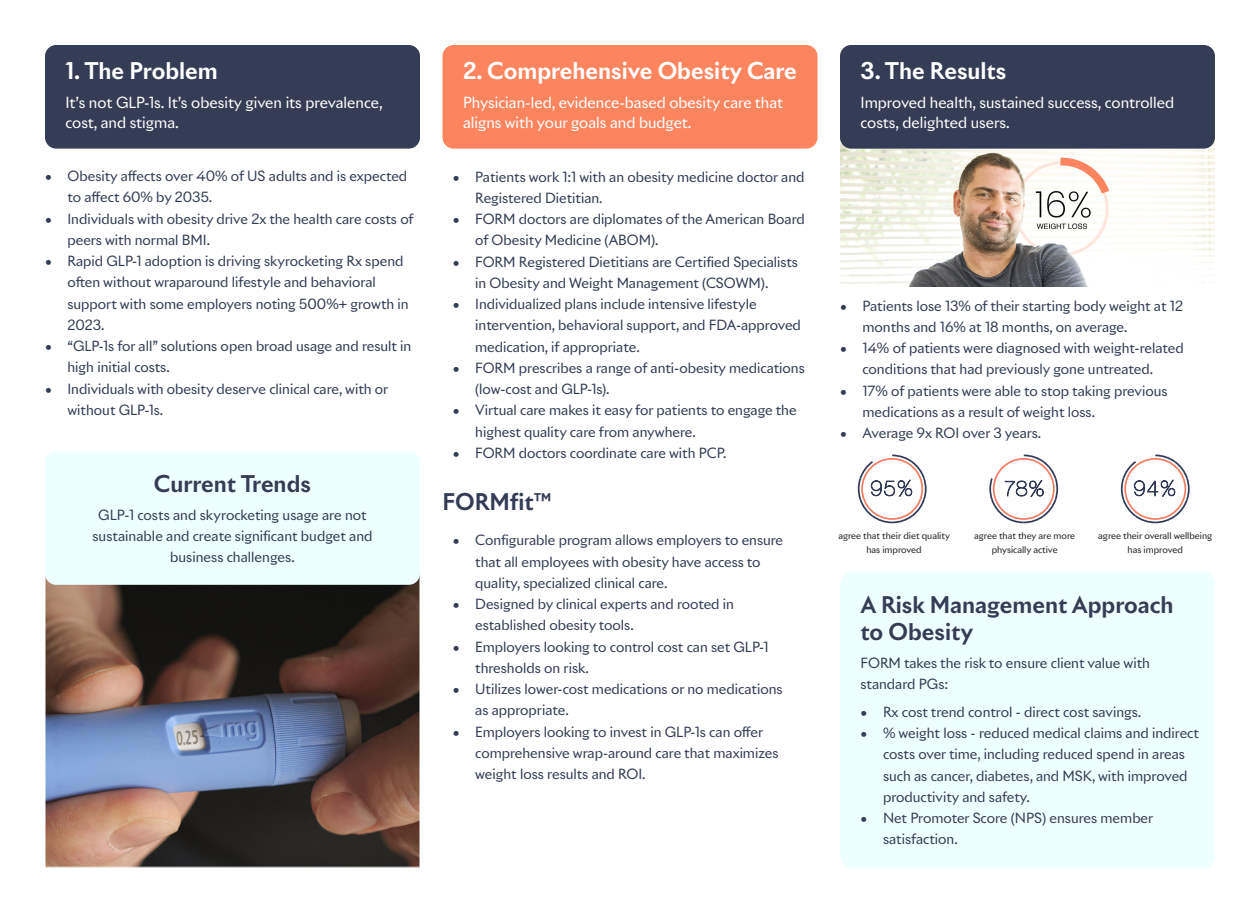
<style>
.page{position:relative;width:1260px;height:900px;background:#fff}
.page>*{position:absolute;margin:0;border:0;box-sizing:border-box;transform-origin:0 0}
.t1{font:700 22.5px/27px "Riviera Nights";color:#343d55}
.t2{font:700 22.5px "Riviera Nights";color:#fff}
.t3{font:15px/20px "Riviera Nights";color:#fff}
.t4{font:13.75px/21.2px "Riviera Nights";color:#313c54}
.t5{font:13.75px/21.2px "Riviera Nights";color:#343d55}
.t6{font:9px/14.1px "Riviera Nights";color:#231f20;text-align:center}
</style>
<div class="page">
<img style="left:47px;top:581px;width:371px;height:285px">
<img style="left:840px;top:141px;width:375px;height:146px">
<div style="left:45px;top:45px;width:375px;height:104px;background:#343d55;border-radius:11px"></div>
<div style="left:45px;top:452px;width:375px;height:133px;background:#eff;border-radius:11px"></div>
<div style="left:840px;top:572px;width:375px;height:296px;background:#eff;border-radius:11px"></div>
<div style="left:442px;top:45px;width:376px;height:104px;background:#fc855f;border-radius:11px"></div>
<div style="left:840px;top:45px;width:375px;height:104px;background:#343d55;border-radius:11px"></div>
<svg style="left:858px;top:454px;width:69px;height:69px"></svg>
<svg style="left:989px;top:455px;width:69px;height:68px"></svg>
<svg style="left:1121px;top:454px;width:69px;height:69px"></svg>
<p class="t2" style="left:66px;top:56px;width:154px">1. The Problem</p>
<p class="t2" style="left:463px;top:56px;width:335px">2. Comprehensive Obesity Care</p>
<p class="t2" style="left:861px;top:56px;width:147px">3. The Results</p>
<p class="t3" style="left:66px;top:92px;width:319px">It’s not GLP-1s. It’s obesity given its prevalence, cost, and stigma.</p>
<p class="t3" style="left:861px;top:92px;width:315px">Improved health, sustained success, controlled costs, delighted users.</p>
<p class="t3" style="left:463px;top:92px;width:322px">Physician-led, evidence-based obesity care that aligns with your goals and budget.</p>
<p class="t4" style="left:68px;top:165px;width:341px;text-indent:-22px">• Obesity affects over 40% of US adults and is expected to affect 60% by 2035.</p>
<p class="t4" style="left:68px;top:208px;width:348px;text-indent:-22px">• Individuals with obesity drive 2x the health care costs of peers with normal BMI.</p>
<p class="t4" style="left:68px;top:250px;width:343px;text-indent:-22px">• Rapid GLP-1 adoption is driving skyrocketing Rx spend often without wraparound lifestyle and behavioral support with some employers noting 500%+ growth in 2023.</p>
<p class="t4" style="left:68px;top:335px;width:345px;text-indent:-22px">• “GLP-1s for all” solutions open broad usage and result in high initial costs.</p>
<p class="t4" style="left:68px;top:378px;width:322px;text-indent:-22px">• Individuals with obesity deserve clinical care, with or without GLP-1s.</p>
<p class="t1" style="left:154px;top:470px;width:159px">Current Trends</p>
<p class="t4" style="left:92px;top:504px;width:282px;text-align:center">GLP-1 costs and skyrocketing usage are not sustainable and create significant budget and business challenges.</p>
<p class="t4" style="left:475px;top:166px;width:331px;text-indent:-22px">• Patients work 1:1 with an obesity medicine doctor and<br>Registered Dietitian.</p>
<p class="t4" style="left:475px;top:208px;width:331px;text-indent:-22px">• FORM doctors are diplomates of the American Board of Obesity Medicine (ABOM).</p>
<p class="t4" style="left:453px;top:251px;width:347px;text-align:center">• FORM Registered Dietitians are Certified Specialists in Obesity and Weight Management (CSOWM).</p>
<p class="t4" style="left:475px;top:293px;width:327px;text-indent:-22px">• Individualized plans include intensive lifestyle intervention, behavioral support, and FDA-approved medication, if appropriate.</p>
<p class="t4" style="left:475px;top:357px;width:331px;text-indent:-22px">• FORM prescribes a range of anti-obesity medications (low-cost and GLP-1s).</p>
<p class="t4" style="left:475px;top:399px;width:323px;text-indent:-22px">• Virtual care makes it easy for patients to engage the highest quality care from anywhere.</p>
<p class="t4" style="left:453px;top:442px;width:275px">• FORM doctors coordinate care with PCP.</p>
<p class="t1" style="left:443px;top:488px;width:111px">FORMfit™</p>
<p class="t4" style="left:475px;top:530px;width:310px;text-indent:-22px">• Configurable program allows employers to ensure that all employees with obesity have access to quality, specialized clinical care.</p>
<p class="t4" style="left:475px;top:593px;width:260px;text-indent:-22px">• Designed by clinical experts and rooted in established obesity tools.</p>
<p class="t4" style="left:475px;top:636px;width:295px;text-indent:-22px">• Employers looking to control cost can set GLP-1 thresholds on risk.</p>
<p class="t4" style="left:475px;top:678px;width:309px;text-indent:-22px">• Utilizes lower-cost medications or no medications as appropriate.</p>
<p class="t4" style="left:475px;top:721px;width:305px;text-indent:-22px">• Employers looking to invest in GLP-1s can offer comprehensive wrap-around care that maximizes weight loss results and ROI.</p>
<p class="t4" style="left:862px;top:295px;width:322px;text-indent:-22px">• Patients lose 13% of their starting body weight at 12 months and 16% at 18 months, on average.</p>
<p class="t4" style="left:840px;top:337px;width:345px;text-align:center">• 14% of patients were diagnosed with weight-related conditions that had previously gone untreated.</p>
<p class="t4" style="left:862px;top:380px;width:307px;text-indent:-22px">• 17% of patients were able to stop taking previous medications as a result of weight loss.</p>
<p class="t4" style="left:840px;top:422px;width:203px">• Average 9x ROI over 3 years.</p>
<p class="t6" style="left:838px;top:529px;width:113px">agree that their diet quality has improved</p>
<p class="t6" style="left:974px;top:529px;width:102px">agree that they are more physically active</p>
<p class="t6" style="left:1098px;top:529px;width:116px">agree their overall wellbeing has improved</p>
<p class="t1" style="left:861px;top:591px;width:315px">A Risk Management Approach to Obesity</p>
<p class="t4" style="left:861px;top:652px;width:291px">FORM takes the risk to ensure client value with standard PGs:</p>
<p class="t5" style="left:861px;top:701px;width:282px">• Rx cost trend control - direct cost savings.</p>
<p class="t5" style="left:883px;top:722px;width:317px;text-indent:-22px">• % weight loss - reduced medical claims and indirect costs over time, including reduced spend in areas such as cancer, diabetes, and MSK, with improved productivity and safety.</p>
<p class="t5" style="left:883px;top:807px;width:272px;text-indent:-22px">• Net Promoter Score (NPS) ensures member satisfaction.</p>
</div>
